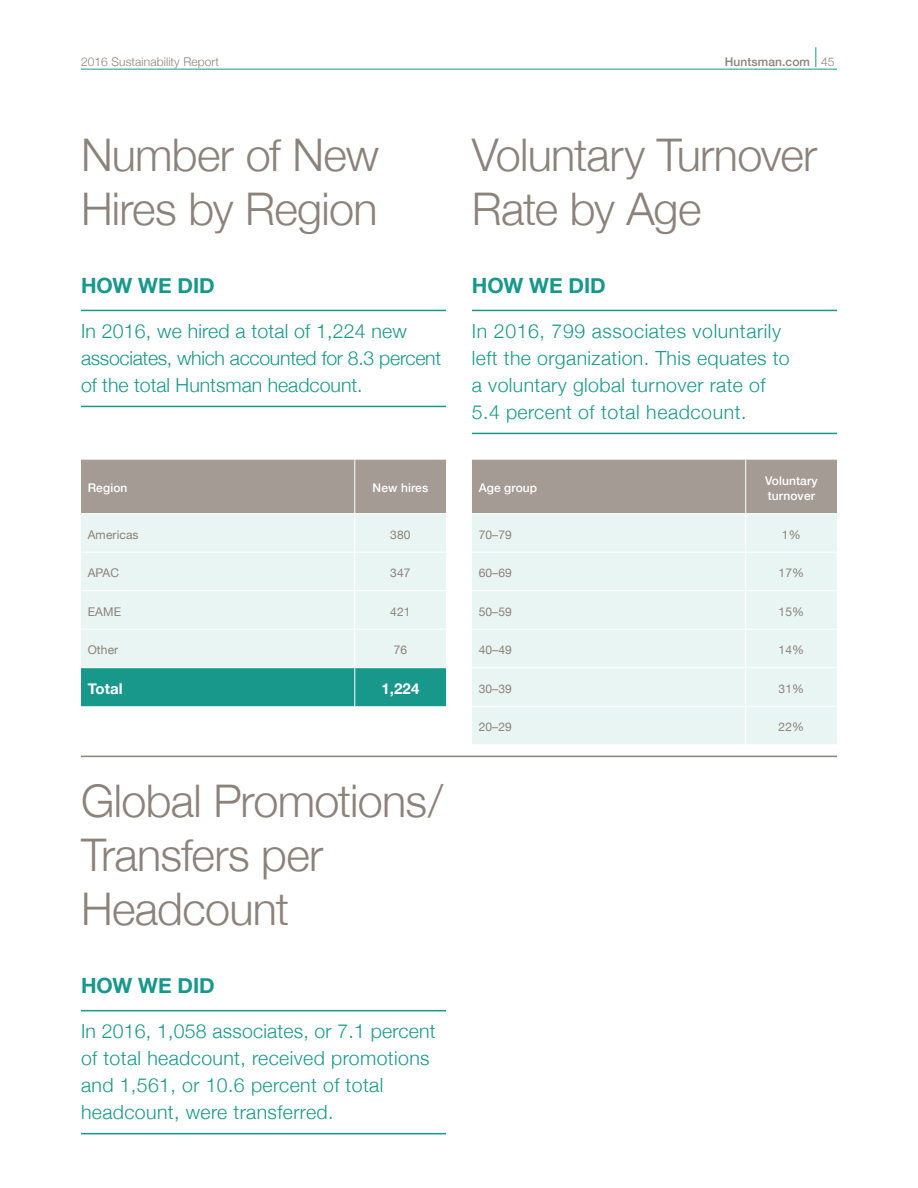
<style>
.page{position:relative;width:918px;height:1188px;background:#fff}
.page>*{position:absolute;margin:0;border:0;box-sizing:border-box;transform-origin:0 0}
.t1{font:300 45px/54px "Helvetica Neue";letter-spacing:-.015em;color:#8c827a}
.t2{font:700 21px "Helvetica Neue";color:#18988b}
.t3{font:300 19.5px/27px "Helvetica Neue";letter-spacing:.02em;color:#18988b}
.t4{font:300 19.5px/27px "Helvetica Neue";color:#18988b}
.t5{font:700 15px "Helvetica Neue";letter-spacing:.01em;color:#fff}
.t6{font:12px "Helvetica Neue";letter-spacing:.01em;color:#8c827a}
.t7{font:500 12px/14.4px "Helvetica Neue";letter-spacing:.01em;color:#fff}
.t8{font:300 12px "Helvetica Neue";letter-spacing:.01em;color:#8c827a}
.t9{font:500 12px "Helvetica Neue";letter-spacing:.01em;color:#8c827a}
.s1{font-weight:300}
</style>
<div class="page">
<hr style="left:81px;top:69px;width:756px;height:1px;background:#18988b">
<svg style="left:816px;top:47px;width:1px;height:20px"></svg>
<div style="left:472px;top:460px;width:365px;height:53px;background:#a39b94"></div>
<div style="left:472px;top:514px;width:365px;height:230px;background:#e8f5f3"></div>
<hr style="left:745px;top:460px;width:1px;height:53px;background:#fff">
<hr style="left:472px;top:667px;width:274px;height:1px;background:#fff">
<hr style="left:746px;top:667px;width:91px;height:1px;background:#fff">
<hr style="left:472px;top:706px;width:274px;height:1px;background:#fff">
<hr style="left:746px;top:706px;width:91px;height:1px;background:#fff">
<hr style="left:745px;top:514px;width:1px;height:38px;background:#fff">
<hr style="left:472px;top:552px;width:274px;height:1px;background:#fff">
<hr style="left:746px;top:552px;width:91px;height:1px;background:#fff">
<hr style="left:745px;top:553px;width:1px;height:37px;background:#fff">
<hr style="left:472px;top:590px;width:274px;height:1px;background:#fff">
<hr style="left:746px;top:590px;width:91px;height:1px;background:#fff">
<hr style="left:745px;top:591px;width:1px;height:38px;background:#fff">
<hr style="left:472px;top:629px;width:274px;height:1px;background:#fff">
<hr style="left:746px;top:629px;width:91px;height:1px;background:#fff">
<hr style="left:745px;top:630px;width:1px;height:37px;background:#fff">
<hr style="left:745px;top:668px;width:1px;height:38px;background:#fff">
<hr style="left:745px;top:707px;width:1px;height:37px;background:#fff">
<div style="left:81px;top:460px;width:365px;height:53px;background:#a39b94"></div>
<div style="left:81px;top:514px;width:365px;height:153px;background:#e8f5f3"></div>
<div style="left:81px;top:668px;width:365px;height:38px;background:#18988b"></div>
<hr style="left:354px;top:460px;width:1px;height:53px;background:#fff">
<hr style="left:354px;top:668px;width:1px;height:38px;background:#fff">
<hr style="left:354px;top:514px;width:1px;height:38px;background:#fff">
<hr style="left:81px;top:552px;width:274px;height:1px;background:#fff">
<hr style="left:355px;top:552px;width:91px;height:1px;background:#fff">
<hr style="left:354px;top:553px;width:1px;height:37px;background:#fff">
<hr style="left:81px;top:590px;width:274px;height:1px;background:#fff">
<hr style="left:355px;top:590px;width:91px;height:1px;background:#fff">
<hr style="left:354px;top:591px;width:1px;height:38px;background:#fff">
<hr style="left:81px;top:629px;width:274px;height:1px;background:#fff">
<hr style="left:355px;top:629px;width:91px;height:1px;background:#fff">
<hr style="left:354px;top:630px;width:1px;height:37px;background:#fff">
<hr style="left:81px;top:756px;width:756px;height:1px;background:#8c827a">
<hr style="left:472px;top:310px;width:365px;height:1px;background:#18988b">
<hr style="left:472px;top:433px;width:365px;height:1px;background:#18988b">
<hr style="left:81px;top:310px;width:365px;height:1px;background:#18988b">
<hr style="left:81px;top:406px;width:365px;height:1px;background:#18988b">
<hr style="left:81px;top:1010px;width:365px;height:1px;background:#18988b">
<hr style="left:81px;top:1133px;width:365px;height:1px;background:#18988b">
<p class="t8" style="left:81px;top:52px;width:139px">2016 Sustainability Report</p>
<p class="t9" style="left:725px;top:52px;width:111px">Huntsman.com <span class="s1">45</span></p>
<h1 class="t1" style="left:81px;top:124px;width:300px">Number of New<br>Hires by Region</h1>
<p class="t2" style="left:81px;top:269px;width:135px">HOW WE DID</p>
<p class="t4" style="left:81px;top:316px;width:362px">In 2016, we hired a total of 1,224 new associates, which accounted for 8.3 percent of the total Huntsman headcount.</p>
<p class="t7" style="left:88px;top:480px;width:41px">Region</p>
<p class="t7" style="left:373px;top:480px;width:57px">New hires</p>
<p class="t6" style="left:88px;top:526px;width:52px">Americas</p>
<p class="t6" style="left:390px;top:526px;width:22px">380</p>
<p class="t6" style="left:88px;top:564px;width:33px">APAC</p>
<p class="t6" style="left:390px;top:564px;width:22px">347</p>
<p class="t6" style="left:88px;top:603px;width:35px">EAME</p>
<p class="t6" style="left:390px;top:603px;width:22px">421</p>
<p class="t6" style="left:88px;top:641px;width:32px">Other</p>
<p class="t6" style="left:394px;top:641px;width:15px">76</p>
<p class="t5" style="left:88px;top:677px;width:37px">Total</p>
<p class="t5" style="left:381px;top:677px;width:40px">1,224</p>
<h1 class="t1" style="left:81px;top:771px;width:364px">Global Promotions/<br>Transfers per<br>Headcount</h1>
<p class="t2" style="left:81px;top:969px;width:135px">HOW WE DID</p>
<p class="t3" style="left:81px;top:1017px;width:356px">In 2016, 1,058 associates, or 7.1 percent of total headcount, received promotions and 1,561, or 10.6 percent of total headcount, were transferred.</p>
<h1 class="t1" style="left:472px;top:124px;width:347px">Voluntary Turnover<br>Rate by Age</h1>
<p class="t2" style="left:472px;top:269px;width:135px">HOW WE DID</p>
<p class="t3" style="left:472px;top:316px;width:319px">In 2016, 799 associates voluntarily left the organization. This equates to a voluntary global turnover rate of 5.4 percent of total headcount.</p>
<p class="t7" style="left:479px;top:480px;width:60px">Age group</p>
<p class="t7" style="left:765px;top:473px;width:54px">Voluntary turnover</p>
<p class="t6" style="left:479px;top:526px;width:35px">70–79</p>
<p class="t6" style="left:782px;top:526px;width:20px">1%</p>
<p class="t6" style="left:479px;top:564px;width:35px">60–69</p>
<p class="t6" style="left:779px;top:564px;width:27px">17%</p>
<p class="t6" style="left:479px;top:603px;width:35px">50–59</p>
<p class="t6" style="left:779px;top:603px;width:27px">15%</p>
<p class="t6" style="left:479px;top:641px;width:35px">40–49</p>
<p class="t6" style="left:779px;top:641px;width:27px">14%</p>
<p class="t6" style="left:479px;top:680px;width:35px">30–39</p>
<p class="t6" style="left:779px;top:680px;width:27px">31%</p>
<p class="t6" style="left:479px;top:718px;width:35px">20–29</p>
<p class="t6" style="left:779px;top:718px;width:27px">22%</p>
</div>
